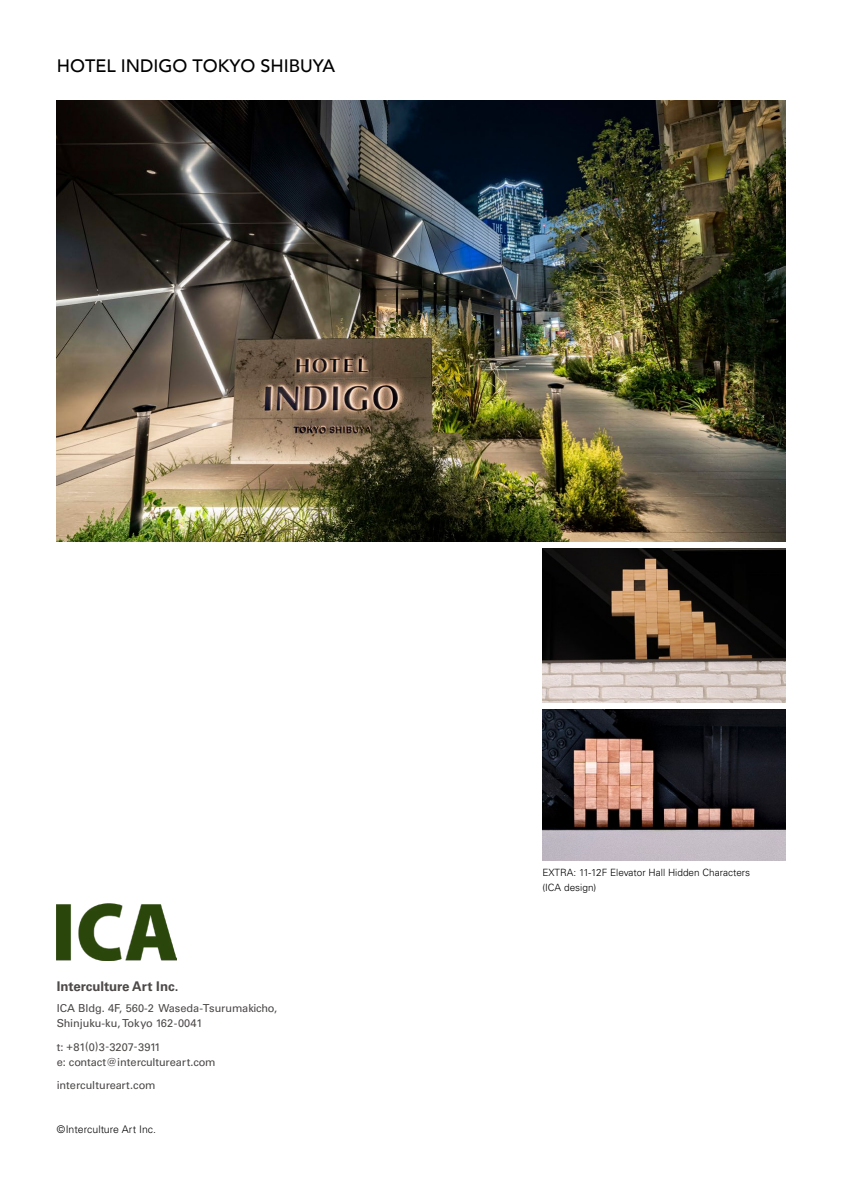
<style>
.page{position:relative;width:842px;height:1191px;background:#fff}
.page>*{position:absolute;margin:0;border:0;box-sizing:border-box;transform-origin:0 0}
.t1{font:500 18px "Avenir";color:#000}
.t2{font:700 13.3px "Univers LT Std";color:#4c4948}
.t3{font:11px/15.8px "Univers LT Std";color:#4c4948}
.t4{font:300 10.5px "Univers LT Std";color:#000}
.t5{font:300 10px/15px "Univers LT Std";color:#000}
</style>
<div class="page">
<img style="left:57px;top:903px;width:120px;height:57px">
<img style="left:57px;top:101px;width:728px;height:440px">
<img style="left:542px;top:548px;width:243px;height:154px">
<img style="left:542px;top:709px;width:243px;height:151px">
<h1 class="t1" style="left:57px;top:50px;width:280px">HOTEL INDIGO TOKYO SHIBUYA</h1>
<p class="t2" style="left:57px;top:979px;width:123px">Interculture Art Inc.</p>
<p class="t3" style="left:57px;top:1000px;width:222px">ICA Bldg , F4. 560-2 Waseda Tsurumakicho,</p>
<p class="t3" style="left:57px;top:1000px;width:148px;text-align:right">-<br>Shinjuku ku,Tokyo 162-0041</p>
<p class="t3" style="left:57px;top:1011px;width:105px;line-height:23.8px;text-indent:45px">-<br>:t +81 (0) 3-3207-3911</p>
<p class="t3" style="left:57px;top:1050px;width:160px;line-height:23px">:e contact@intercultureart.com intercultureart.com</p>
<p class="t4" style="left:57px;top:1123px;width:101px">©Interculture Art Inc.</p>
<p class="t5" style="left:542px;top:865px;width:209px">EXTRA: 11-12F Elevator Hall Hidden Characters (ICA design(</p>
</div>
